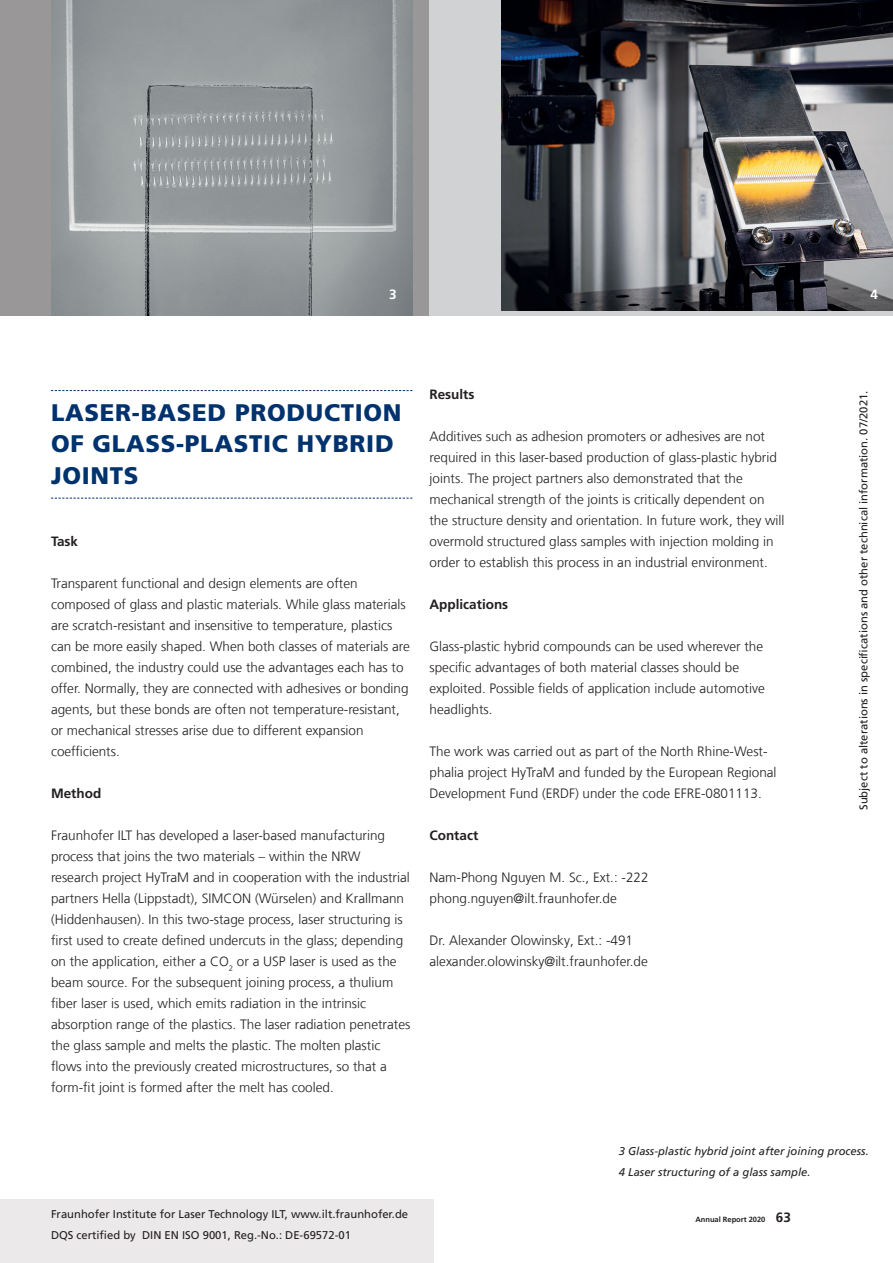
<style>
.page{position:relative;width:893px;height:1263px;background:#fff}
.page>*{position:absolute;margin:0;border:0;box-sizing:border-box;transform-origin:0 0}
.t1{font:900 24px/31.5px "Frutiger LT Com";letter-spacing:.03em;color:#00326d}
.t2{font:300 13.5px/21px "Frutiger LT Com";color:#231f20}
.t3{font:700 13.5px "Frutiger LT Com";color:#231f20}
.t4{font:700 13.5px "Frutiger LT Com";color:#fff}
.t5{font:11.25px/21px "Frutiger LT Com";color:#231f20}
.t6{font:italic 11.25px/21px "Frutiger LT Com";color:#231f20}
.t7{font:700 7.5px "Frutiger LT Com";color:#231f20}
.s1{font-size:13.5px}
</style>
<div class="page">
<div style="left:0;top:1199px;width:434px;height:64px;background:#ece9ea"></div>
<div style="left:0;top:0;width:893px;height:315px;background:#999798"></div>
<div style="left:429px;top:0;width:464px;height:315px;background:#d1d2d4"></div>
<img style="left:502px;top:0;width:391px;height:311px">
<img style="left:51px;top:0;width:361px;height:315px">
<svg style="left:51px;top:390px;width:361px;height:1px"></svg>
<svg style="left:51px;top:498px;width:361px;height:1px"></svg>
<p class="t4" style="left:389px;top:286px;width:9px">3</p>
<p class="t4" style="left:870px;top:286px;width:9px">4</p>
<h1 class="t1" style="left:51px;top:397px;width:352px">LASER-BASED PRODUCTION<br>OF GLASS-PLASTIC HYBRID<br>JOINTS</h1>
<p class="t3" style="left:51px;top:533px;width:29px">Task</p>
<p class="t2" style="left:51px;top:573px;width:360px">Transparent functional and design elements are often composed of glass and plastic materials. While glass materials are scratch-resistant and insensitive to temperature, plastics can be more easily shaped. When both classes of materials are combined, the industry could use the advantages each has to offer. Normally, they are connected with adhesives or bonding agents, but these bonds are often not temperature-resistant, or mechanical stresses arise due to different expansion coefficients.</p>
<p class="t3" style="left:51px;top:785px;width:52px">Method</p>
<p class="t2" style="left:51px;top:825px;width:361px">Fraunhofer ILT has developed a laser-based manufacturing process that joins the two materials – within the NRW research project HyTraM and in cooperation with the industrial partners Hella (Lippstadt), SIMCON (Würselen) and Krallmann (Hiddenhausen). In this two-stage process, laser structuring is first used to create defined undercuts in the glass; depending on the application, either a CO<sub>2</sub> or a USP laser is used as the beam source. For the subsequent joining process, a thulium fiber laser is used, which emits radiation in the intrinsic absorption range of the plastics. The laser radiation penetrates the glass sample and melts the plastic. The molten plastic flows into the previously created microstructures, so that a form-fit joint is formed after the melt has cooled.</p>
<p class="t3" style="left:429px;top:386px;width:46px">Results</p>
<p class="t2" style="left:429px;top:426px;width:357px">Additives such as adhesion promoters or adhesives are not required in this laser-based production of glass-plastic hybrid joints. The project partners also demonstrated that the mechanical strength of the joints is critically dependent on the structure density and orientation. In future work, they will overmold structured glass samples with injection molding in order to establish this process in an industrial environment.</p>
<p class="t3" style="left:429px;top:596px;width:80px">Applications</p>
<p class="t2" style="left:429px;top:636px;width:337px">Glass-plastic hybrid compounds can be used wherever the specific advantages of both material classes should be exploited. Possible fields of application include automotive headlights.</p>
<p class="t2" style="left:429px;top:741px;width:349px">The work was carried out as part of the North Rhine-West&shy;phalia project HyTraM and funded by the European Regional<br>Development Fund (ERDF) under the code EFRE-0801113.</p>
<p class="t3" style="left:429px;top:828px;width:50px">Contact</p>
<p class="t2" style="left:429px;top:867px;width:221px">Nam-Phong Nguyen M. Sc., Ext.: -222 phong.nguyen@ilt.fraunhofer.de</p>
<p class="t2" style="left:429px;top:930px;width:220px">Dr. Alexander Olowinsky, Ext.: -491 alexander.olowinsky@ilt.fraunhofer.de</p>
<p class="t5" style="left:853px;top:810px;width:421px;rotate:-90deg">Subject to alterations in specifications and other technical information. 07/2021.</p>
<p class="t5" style="left:51px;top:1204px;width:359px">Fraunhofer Institute for Laser Technology ILT, www.ilt.fraunhofer.de<br>DQS certified by DIN EN ISO 9001, Reg.-No.: DE-69572-01</p>
<p class="t6" style="left:619px;top:1141px;width:252px">3 Glass-plastic hybrid joint after joining process.<br>4 Laser structuring of a glass sample.</p>
<p class="t7" style="left:695px;top:1215px;width:97px">Annual Report 2020 <span class="s1">63</span></p>
</div>
